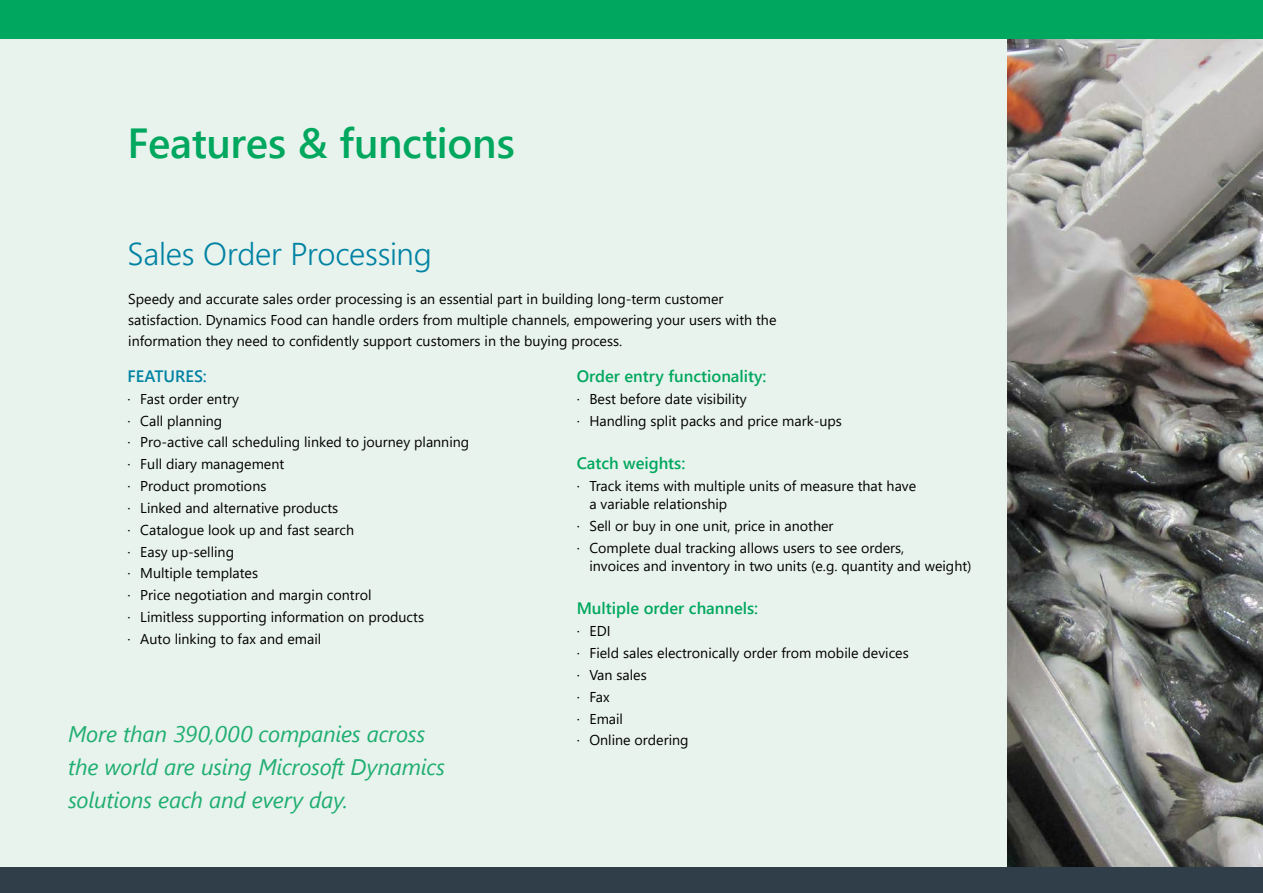
<style>
.page{position:relative;width:1263px;height:893px;background:#fff}
.page>*{position:absolute;margin:0;border:0;box-sizing:border-box;transform-origin:0 0}
.t1{font:600 42px "Segoe UI";letter-spacing:-.005em;color:#00a75e}
.t2{font:300 31.5px "Segoe UI";letter-spacing:-.01em;color:#0082a3}
.t3{font:italic 22.5px/33px "Segoe UI";letter-spacing:-.01em;color:#1fae71}
.t4{font:600 16.5px "Segoe UI";color:#00a75e}
.t5{font:600 16.5px "Segoe UI";color:#0082a3}
.t6{font:14.25px/21.9px "Segoe UI";color:#000}
</style>
<div class="page">
<div style="left:0;top:38px;width:1008px;height:829px;background:#e8f3ed"></div>
<img style="left:1008px;top:38px;width:255px;height:829px">
<div style="left:0;top:867px;width:1263px;height:26px;background:#303e49"></div>
<div style="left:0;top:0;width:1263px;height:38px;background:#00a75e"></div>
<h1 class="t1" style="left:128px;top:104px;width:389px">Features &amp; functions</h1>
<h2 class="t2" style="left:128px;top:224px;width:306px">Sales Order Processing</h2>
<p class="t6" style="left:128px;top:287px;width:650px;line-height:21px">Speedy and accurate sales order processing is an essential part in building long-term customer satisfaction. Dynamics Food can handle orders from multiple channels, empowering your users with the information they need to confidently support customers in the buying process.</p>
<p class="t5" style="left:128px;top:361px;width:81px">FEATURES:</p>
<p class="t6" style="left:128px;top:386px;width:343px">· Fast order entry<br>· Call planning<br>· Pro-active call scheduling linked to journey planning · Full diary management<br>· Product promotions<br>· Linked and alternative products<br>· Catalogue look up and fast search<br>· Easy up-selling<br>· Multiple templates<br>· Price negotiation and margin control<br>· Limitless supporting information on products<br>· Auto linking to fax and email</p>
<p class="t4" style="left:577px;top:361px;width:191px">Order entry functionality:</p>
<p class="t6" style="left:577px;top:386px;width:267px">· Best before date visibility<br>· Handling split packs and price mark-ups</p>
<p class="t4" style="left:577px;top:448px;width:110px">Catch weights:</p>
<p class="t6" style="left:589px;top:476px;width:328px;line-height:18px;text-indent:-13px">· Track items with multiple units of measure that have a variable relationship</p>
<p class="t6" style="left:577px;top:514px;width:329px">· Sell or buy in one unit, price in another<br>· Complete dual tracking allows users to see orders,</p>
<p class="t6" style="left:589px;top:553px;width:384px">invoices and inventory in two units (e.g. quantity and weight)</p>
<p class="t4" style="left:577px;top:593px;width:183px">Multiple order channels:</p>
<p class="t6" style="left:577px;top:619px;width:334px">· EDI<br>· Field sales electronically order from mobile devices · Van sales<br>· Fax<br>· Email</p>
<h3 class="t3" style="left:68px;top:715px;width:359px">More than 390,000 companies across</h3>
<p class="t6" style="left:577px;top:728px;width:113px">· Online ordering</p>
<h3 class="t3" style="left:68px;top:748px;width:378px">the world are using Microsoft Dynamics solutions each and every day.</h3>
</div>
